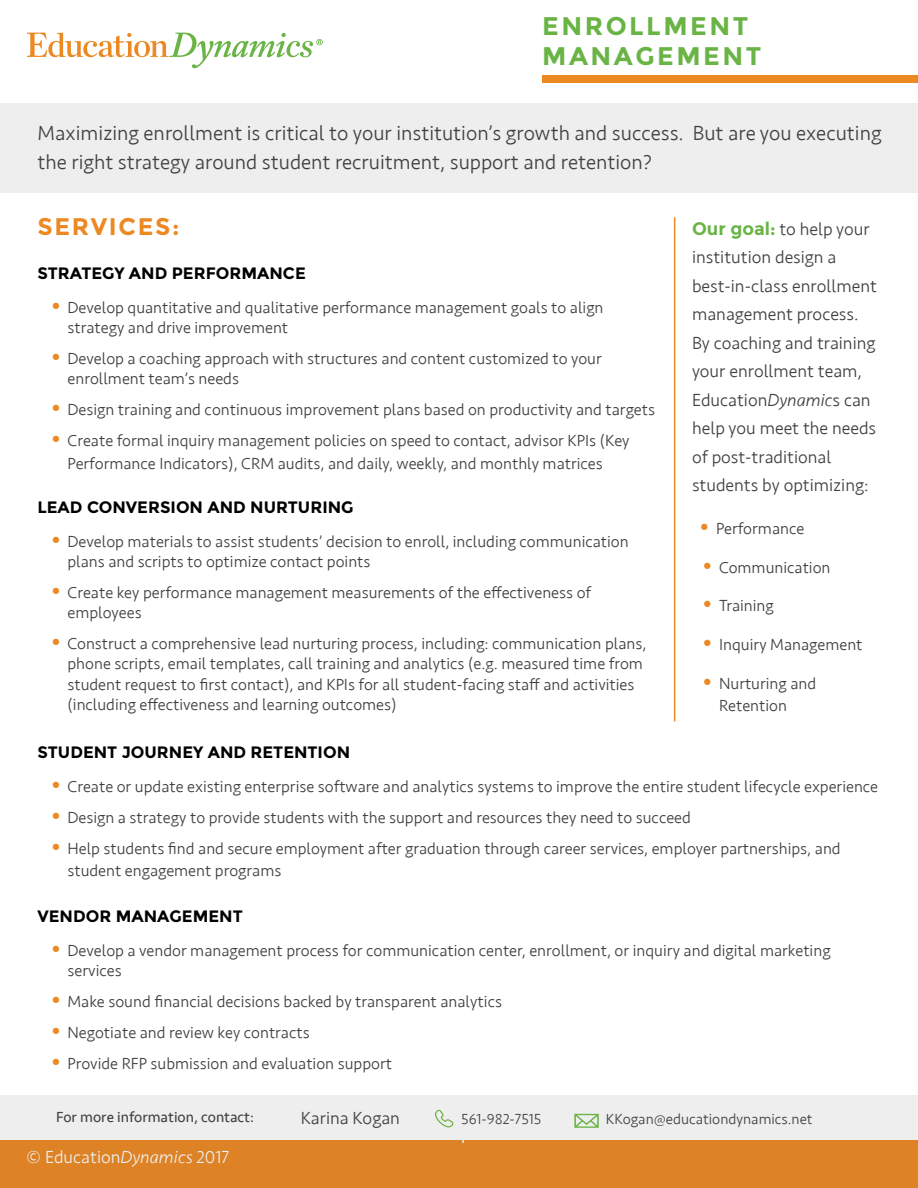
<style>
.page{position:relative;width:918px;height:1188px;background:#fff}
.page>*{position:absolute;margin:0;border:0;box-sizing:border-box;transform-origin:0 0}
.t1{font:700 25.5px/30.6px "Montserrat";letter-spacing:.1em;color:#69b445}
.t2{font:700 24px "Montserrat";letter-spacing:.07em;color:#ec8923}
.t3{font:300 21px/28.5px "Seravek";color:#414042}
.t4{font:300 18px/28.5px "Seravek";color:#404041}
.t5{font:300 18px "Seravek";color:#fff}
.t6{font:300 18px "Seravek";color:#414042}
.t7{font:300 16.5px/20.2px "Seravek";color:#404041}
.t8{font:700 16.5px "Montserrat";color:#000}
.t9{font:300 15px "Seravek";color:#414042}
.t10{font:15px "Seravek";color:#414042}
.s1{font-family:"Montserrat";font-weight:700;font-size:22.5px;color:#ec8923}
.s2{font-family:"Montserrat";font-weight:700;color:#69b445}
.s3{font-style:italic}
</style>
<div class="page">
<div style="left:542px;top:76px;width:376px;height:7px;background:#ec8923"></div>
<svg style="left:27px;top:33px;width:296px;height:35px"></svg>
<div style="left:0;top:104px;width:918px;height:89px;background:#eee"></div>
<hr style="left:674px;top:217px;width:1px;height:504px;background:#ec8923">
<svg style="left:0;top:1095px;width:918px;height:93px;background:#e5b585"></svg>
<svg style="left:574px;top:1114px;width:25px;height:14px"></svg>
<svg style="left:434px;top:1110px;width:20px;height:17px"></svg>
<h1 class="t1" style="left:542px;top:10px;width:221px">ENROLLMENT<br>MANAGEMENT</h1>
<p class="t3" style="left:38px;top:119px;width:846px">Maximizing enrollment is critical to your institution’s growth and success. But are you executing the right strategy around student recruitment, support and retention?</p>
<h2 class="t2" style="left:38px;top:212px;width:143px">SERVICES:</h2>
<p class="t8" style="left:38px;top:263px;width:270px">STRATEGY AND PERFORMANCE</p>
<p class="t7" style="left:68px;top:297px;width:538px;text-indent:-16px"><span class="s1">•</span> Develop quantitative and qualitative performance management goals to align strategy and drive improvement</p>
<p class="t7" style="left:68px;top:349px;width:536px;text-indent:-16px"><span class="s1">•</span> Develop a coaching approach with structures and content customized to your enrollment team’s needs</p>
<p class="t7" style="left:51px;top:400px;width:606px"><span class="s1">•</span> Design training and continuous improvement plans based on productivity and targets</p>
<p class="t7" style="left:68px;top:430px;width:564px;line-height:22.5px;text-indent:-16px"><span class="s1">•</span> Create formal inquiry management policies on speed to contact, advisor KPIs (Key<br>Performance Indicators), CRM audits, and daily, weekly, and monthly matrices</p>
<p class="t8" style="left:38px;top:497px;width:318px">LEAD CONVERSION AND NURTURING</p>
<p class="t7" style="left:68px;top:531px;width:563px;text-indent:-16px"><span class="s1">•</span> Develop materials to assist students’ decision to enroll, including communication plans and scripts to optimize contact points</p>
<p class="t7" style="left:68px;top:583px;width:525px;text-indent:-16px"><span class="s1">•</span> Create key performance management measurements of the effectiveness of employees</p>
<p class="t7" style="left:68px;top:634px;width:580px;text-indent:-16px"><span class="s1">•</span> Construct a comprehensive lead nurturing process, including: communication plans, phone scripts, email templates, call training and analytics (e.g. measured time from student request to first contact), and KPIs for all student-facing staff and activities (including effectiveness and learning outcomes)</p>
<p class="t4" style="left:692px;top:215px;width:186px"><span class="s2">Our goal:</span> to help your institution design a best-in-class enrollment management process.<br>By coaching and training your enrollment team,<br>Education<span class="s3">Dynamic</span>s can help you meet the needs of post-traditional students by optimizing:</p>
<p class="t7" style="left:700px;top:519px;width:106px"><span class="s1">•</span> Performance</p>
<p class="t7" style="left:703px;top:557px;width:130px"><span class="s1">•</span> Communication</p>
<p class="t7" style="left:703px;top:596px;width:73px"><span class="s1">•</span> Training</p>
<p class="t7" style="left:703px;top:635px;width:161px"><span class="s1">•</span> Inquiry Management</p>
<p class="t7" style="left:719px;top:672px;width:99px;line-height:22.5px;text-indent:-16px"><span class="s1">•</span> Nurturing and<br>Retention</p>
<p class="t8" style="left:38px;top:742px;width:314px">STUDENT JOURNEY AND RETENTION</p>
<p class="t7" style="left:51px;top:776px;width:829px"><span class="s1">•</span> Create or update existing enterprise software and analytics systems to improve the entire student lifecycle experience</p>
<p class="t7" style="left:51px;top:807px;width:641px"><span class="s1">•</span> Design a strategy to provide students with the support and resources they need to succeed</p>
<p class="t7" style="left:68px;top:837px;width:775px;line-height:22.5px;text-indent:-16px"><span class="s1">•</span> Help students find and secure employment after graduation through career services, employer partnerships, and student engagement programs</p>
<p class="t8" style="left:38px;top:906px;width:207px">VENDOR MANAGEMENT</p>
<p class="t7" style="left:68px;top:941px;width:765px;text-indent:-16px"><span class="s1">•</span> Develop a vendor management process for communication center, enrollment, or inquiry and digital marketing services</p>
<p class="t7" style="left:51px;top:992px;width:453px"><span class="s1">•</span> Make sound financial decisions backed by transparent analytics</p>
<p class="t7" style="left:51px;top:1023px;width:260px"><span class="s1">•</span> Negotiate and review key contracts</p>
<p class="t7" style="left:51px;top:1054px;width:343px"><span class="s1">•</span> Provide RFP submission and evaluation support</p>
<p class="t10" style="left:56px;top:1106px;width:199px">For more information, contact:</p>
<p class="t6" style="left:301px;top:1108px;width:101px">Karina Kogan</p>
<p class="t9" style="left:461px;top:1111px;width:82px">561-982-7515</p>
<p class="t9" style="left:606px;top:1111px;width:208px">KKogan@educationdynamics.net</p>
<p class="t5" style="left:26px;top:1146px;width:205px">© Education<span class="s3">Dynamics</span> 2017</p>
</div>
